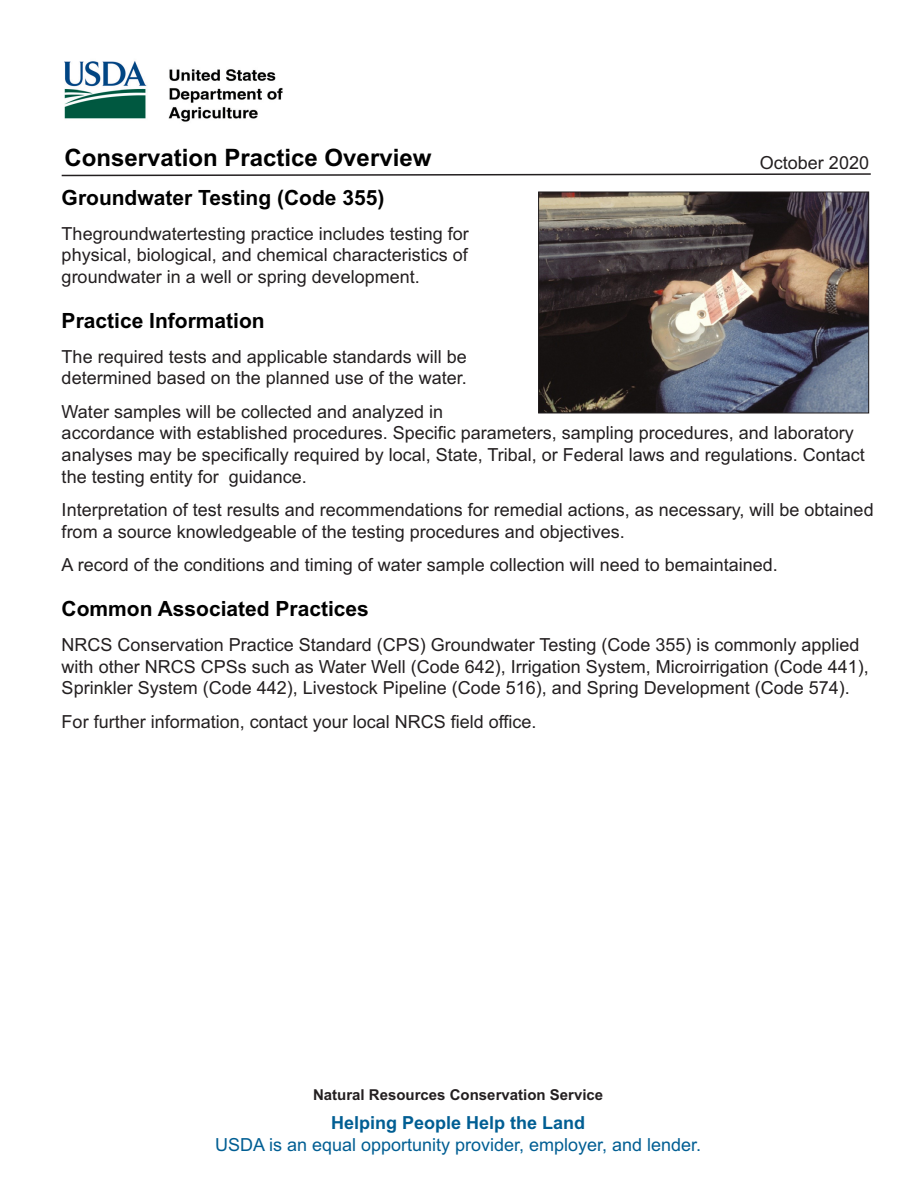
<style>
.page{position:relative;width:918px;height:1188px;background:#fff}
.page>*{position:absolute;margin:0;border:0;box-sizing:border-box;transform-origin:0 0}
.Topic{font:700 24px "Arial";color:#000}
.Topic-2{font:700 21px "Arial";color:#000}
.t1{font:18px/21.6px "Arial";color:#231f20}
.t2{font:18px "Arial";color:#005e93}
.t3{font:700 18px "Arial";color:#005e93}
.t4{font:700 15px "Arial";color:#231f20}
</style>
<div class="page">
<svg style="left:61px;top:173px;width:810px;height:4px"></svg>
<img style="left:64px;top:61px;width:219px;height:61px">
<img style="left:540px;top:194px;width:327px;height:217px">
<div style="left:538px;top:192px;width:331px;height:221px;border:1px solid #231f20"></div>
<h2 class="Topic" style="left:65px;top:148px;width:368px">Conservation Practice Overview</h2>
<h2 class="Topic-2" style="left:62px;top:189px;width:324px">Groundwater Testing (Code 355)</h2>
<p class="t1" style="left:62px;top:224px;width:409px;text-align:justify">Thegroundwatertesting practice includes testing for physical, biological, and chemical characteristics of groundwater in a well or spring development.</p>
<h2 class="Topic-2" style="left:62px;top:312px;width:205px">Practice Information</h2>
<p class="t1" style="left:62px;top:347px;width:407px">The required tests and applicable standards will be determined based on the planned use of the water.</p>
<p class="t1" style="left:62px;top:402px;width:805px">Water samples will be collected and analyzed in<br>accordance with established procedures. Specific parameters, sampling procedures, and laboratory analyses may be specifically required by local, State, Tribal, or Federal laws and regulations. Contact the testing entity for guidance.</p>
<p class="t1" style="left:62px;top:501px;width:814px">Interpretation of test results and recommendations for remedial actions, as necessary, will be obtained from a source knowledgeable of the testing procedures and objectives.</p>
<p class="t1" style="left:62px;top:556px;width:718px">A record of the conditions and timing of water sample collection will need to bemaintained.</p>
<h2 class="Topic-2" style="left:62px;top:601px;width:309px">Common Associated Practices</h2>
<p class="t1" style="left:62px;top:636px;width:809px">NRCS Conservation Practice Standard (CPS) Groundwater Testing (Code 355) is commonly applied with other NRCS CPSs such as Water Well (Code 642), Irrigation System, Microirrigation (Code 441),<br>Sprinkler System (Code 442), Livestock Pipeline (Code 516), and Spring Development (Code 574).</p>
<p class="t1" style="left:62px;top:713px;width:476px">For further information, contact your local NRCS field office.</p>
<p class="t1" style="left:760px;top:154px;width:111px">October 2020</p>
<p class="t4" style="left:313px;top:1089px;width:292px">Natural Resources Conservation Service</p>
<p class="t3" style="left:331px;top:1116px;width:256px">Helping People Help the Land</p>
<p class="t2" style="left:215px;top:1138px;width:488px">USDA is an equal opportunity provider, employer, and lender.</p>
</div>
